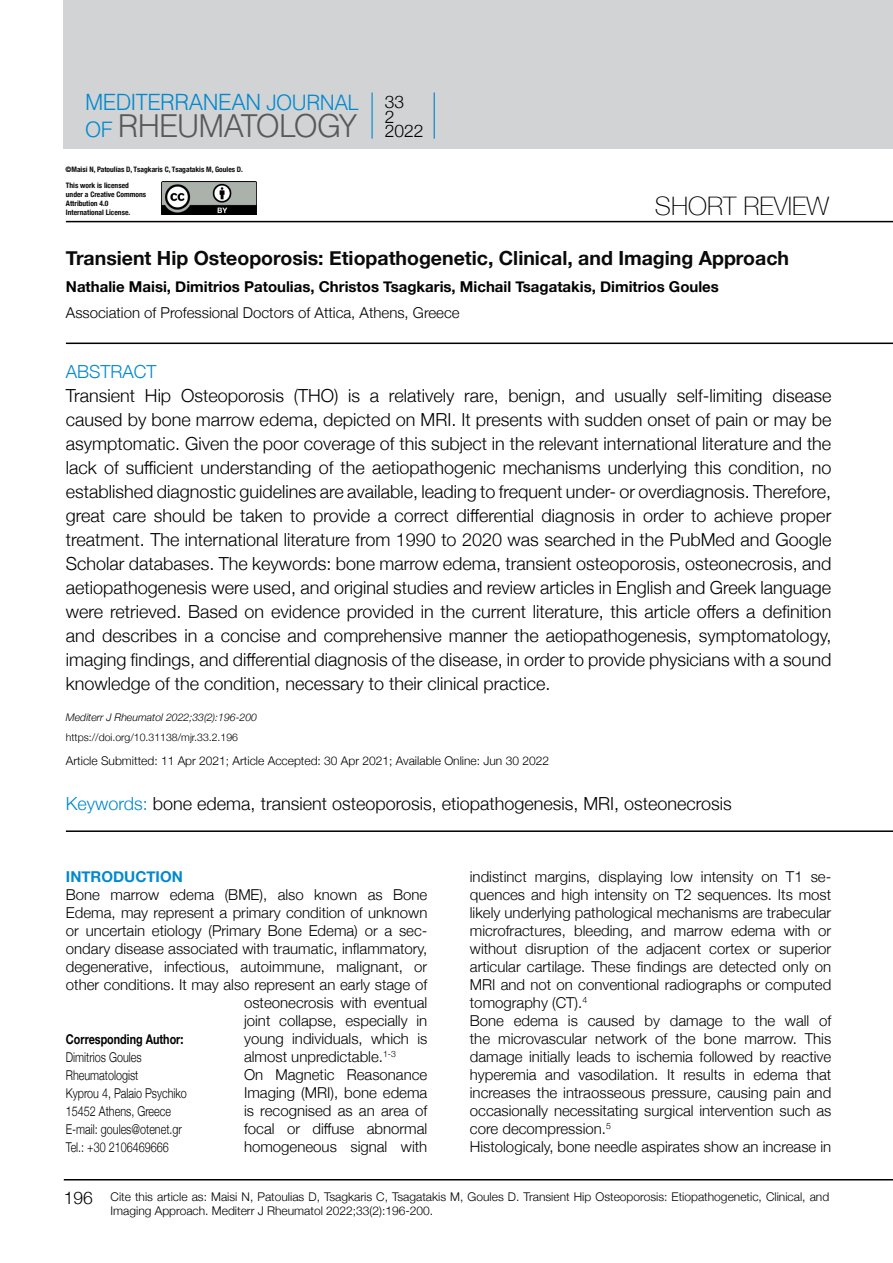
<style>
.page{position:relative;width:893px;height:1263px;background:#fff}
.page>*{position:absolute;margin:0;border:0;box-sizing:border-box;transform-origin:0 0}
.t1{font:31.2px "UB Helvetica Light";letter-spacing:-.025em;color:#58595b}
.t2{font:100 25.5px "Helvetica Neue";color:#000}
.t3{font:22.2px "UB Helvetica Light";letter-spacing:-.02em;color:#0089cf}
.t4{font:700 19.5px "Helvetica Neue";color:#0b0a0b}
.t5{font:300 18px/24px "Helvetica Neue";color:#000;text-align:justify}
.t6{font:300 18px "Helvetica Neue";color:#0089cf}
.t7{font:300 17.4px/15px "Helvetica Neue";color:#000}
.t8{font:300 15px/18px "Helvetica Neue";color:#000}
.t9{font:700 15px "Helvetica Neue";color:#000}
.t10{font:700 15px "Helvetica Neue";color:#0089cf}
.t11{font:300 13.5px/18px "Helvetica Neue";color:#000;scale:.8 1}
.t12{font:700 13.5px "Helvetica Neue";color:#000;scale:.8 1}
.t13{font:300 12px/13.5px "Helvetica Neue";color:#000}
.t14{font:300 10.5px "Helvetica Neue";color:#000}
.t15{font:italic 300 10.5px "Helvetica Neue";color:#000}
.t16{font:700 condensed 7.5px/9px "Helvetica Neue";color:#0b0a0b}
.s1{font-size:21px}
.s2{font-size:21px;color:#0089cf}
.s3{color:#0089cf}
</style>
<div class="page">
<div style="left:64px;top:0;width:829px;height:149px;background:#d1d3d4"></div>
<hr style="left:371px;top:92px;width:2px;height:47px;background:#0089cf">
<hr style="left:64px;top:1179px;width:829px;height:1px;background:#000">
<hr style="left:66px;top:221px;width:827px;height:1px;background:#000">
<img style="left:162px;top:181px;width:94px;height:34px">
<hr style="left:434px;top:92px;width:1px;height:47px;background:#0081c9">
<hr style="left:66px;top:830px;width:827px;height:2px;background:#000">
<hr style="left:66px;top:343px;width:827px;height:1px;background:#000">
<h3 class="t3" style="left:85px;top:89px;width:275px">MEDITERRANEAN <span class="s1">JOURNAL</span></h3>
<h1 class="t1" style="left:85px;top:107px;width:273px"><span class="s2">OF</span> RHEUMATOLOGY</h1>
<p class="t16" style="left:65px;top:164px;width:179px">©Maisi N, Patoulias D, Tsagkaris C, Tsagatakis M, Goules D.</p>
<p class="t16" style="left:66px;top:180px;width:82px">This work is licensed under a Creative Commons<br>Attribution 4.0<br>International License.</p>
<p class="t7" style="left:385px;top:93px;width:40px">33<br>2<br>2022</p>
<h2 class="t2" style="left:655px;top:186px;width:176px">SHORT REVIEW</h2>
<h3 class="t4" style="left:66px;top:243px;width:725px">Transient Hip Osteoporosis: Etiopathogenetic, Clinical, and Imaging Approach</h3>
<p class="t9" style="left:66px;top:275px;width:654px">Nathalie Maisi, Dimitrios Patoulias, Christos Tsagkaris, Michail Tsagatakis, Dimitrios Goules</p>
<p class="t8" style="left:66px;top:303px;width:395px">Association of Professional Doctors of Attica, Athens, Greece</p>
<p class="t6" style="left:66px;top:357px;width:92px">ABSTRACT</p>
<p class="t5" style="left:66px;top:382px;width:767px">Transient Hip Osteoporosis (THO) is a relatively rare, benign, and usually self-limiting disease caused by bone marrow edema, depicted on MRI. It presents with sudden onset of pain or may be asymptomatic. Given the poor coverage of this subject in the relevant international literature and the lack of sufficient understanding of the aetiopathogenic mechanisms underlying this condition, no established diagnostic guidelines are available, leading to frequent under- or overdiagnosis. Therefore, great care should be taken to provide a correct differential diagnosis in order to achieve proper treatment. The international literature from 1990 to 2020 was searched in the PubMed and Google Scholar databases. The keywords: bone marrow edema, transient osteoporosis, osteonecrosis, and aetiopathogenesis were used, and original studies and review articles in English and Greek language were retrieved. Based on evidence provided in the current literature, this article offers a definition and describes in a concise and comprehensive manner the aetiopathogenesis, symptomatology, imaging findings, and differential diagnosis of the disease, in order to provide physicians with a sound knowledge of the condition, necessary to their clinical practice.</p>
<p class="t15" style="left:66px;top:709px;width:193px">Mediterr J Rheumatol 2022;33(2):196-200</p>
<p class="t14" style="left:66px;top:728px;width:174px">https://doi.org/10.31138/mjr.33.2.196</p>
<p class="t13" style="left:66px;top:753px;width:485px">Article Submitted: 11 Apr 2021; Article Accepted: 30 Apr 2021; Available Online: Jun 30 2022</p>
<p class="t5" style="left:66px;top:790px;width:667px"><span class="s3">Keywords:</span> bone edema, transient osteoporosis, etiopathogenesis, MRI, osteonecrosis</p>
<p class="t10" style="left:66px;top:865px;width:118px">INTRODUCTION</p>
<p class="t8" style="left:66px;top:885px;width:363px">Bone marrow edema (BME), also known as Bone</p>
<p class="t8" style="left:66px;top:903px;width:363px">Edema, may represent a primary condition of unknown</p>
<p class="t8" style="left:66px;top:921px;width:363px">or uncertain etiology (Primary Bone Edema) or a sec-</p>
<p class="t8" style="left:66px;top:939px;width:363px">ondary disease associated with traumatic, inflammatory,</p>
<p class="t8" style="left:66px;top:957px;width:363px">degenerative, infectious, autoimmune, malignant, or</p>
<p class="t8" style="left:66px;top:975px;width:363px">other conditions. It may also represent an early stage of</p>
<p class="t8" style="left:244px;top:993px;width:185px">osteonecrosis with eventual</p>
<p class="t8" style="left:244px;top:1011px;width:185px">joint collapse, especially in</p>
<p class="t8" style="left:244px;top:1029px;width:185px">young individuals, which is</p>
<p class="t8" style="left:244px;top:1047px;width:153px">almost unpredictable.<sup>1-3</sup></p>
<p class="t8" style="left:244px;top:1065px;width:185px">On Magnetic Reasonance</p>
<p class="t8" style="left:244px;top:1083px;width:185px">Imaging (MRI), bone edema</p>
<p class="t8" style="left:244px;top:1101px;width:185px">is recognised as an area of</p>
<p class="t8" style="left:244px;top:1119px;width:185px">focal or diffuse abnormal</p>
<p class="t8" style="left:244px;top:1137px;width:185px">homogeneous signal with</p>
<p class="t12" style="left:66px;top:1029px;width:149px">Corresponding Author:</p>
<p class="t11" style="left:66px;top:1047px;width:153px">Dimitrios Goules<br>Rheumatologist<br>Kyprou 4, Palaio Psychiko<br>15452 Athens, Greece<br>E-mail: goules@otenet.gr<br>Tel.: +30 2106469666</p>
<p class="t8" style="left:470px;top:867px;width:363px">indistinct margins, displaying low intensity on T1 se&shy;quences and high intensity on T2 sequences. Its most likely underlying pathological mechanisms are trabecular microfractures, bleeding, and marrow edema with or without disruption of the adjacent cortex or superior articular cartilage. These findings are detected only on MRI and not on conventional radiographs or computed tomography (CT).<sup>4<br></sup>Bone edema is caused by damage to the wall of the microvascular network of the bone marrow. This damage initially leads to ischemia followed by reactive hyperemia and vasodilation. It results in edema that increases the intraosseous pressure, causing pain and occasionally necessitating surgical intervention such as core decompression.<sup>5<br></sup>Histologicaly, bone needle aspirates show an increase in</p>
<p class="t7" style="left:64px;top:1189px;width:31px">196</p>
<p class="t13" style="left:111px;top:1189px;width:720px">Cite this article as: Maisi N, Patoulias D, Tsagkaris C, Tsagatakis M, Goules D. Transient Hip Osteoporosis: Etiopathogenetic, Clinical, and<br>Imaging Approach. Mediterr J Rheumatol 2022;33(2):196-200.</p>
</div>
